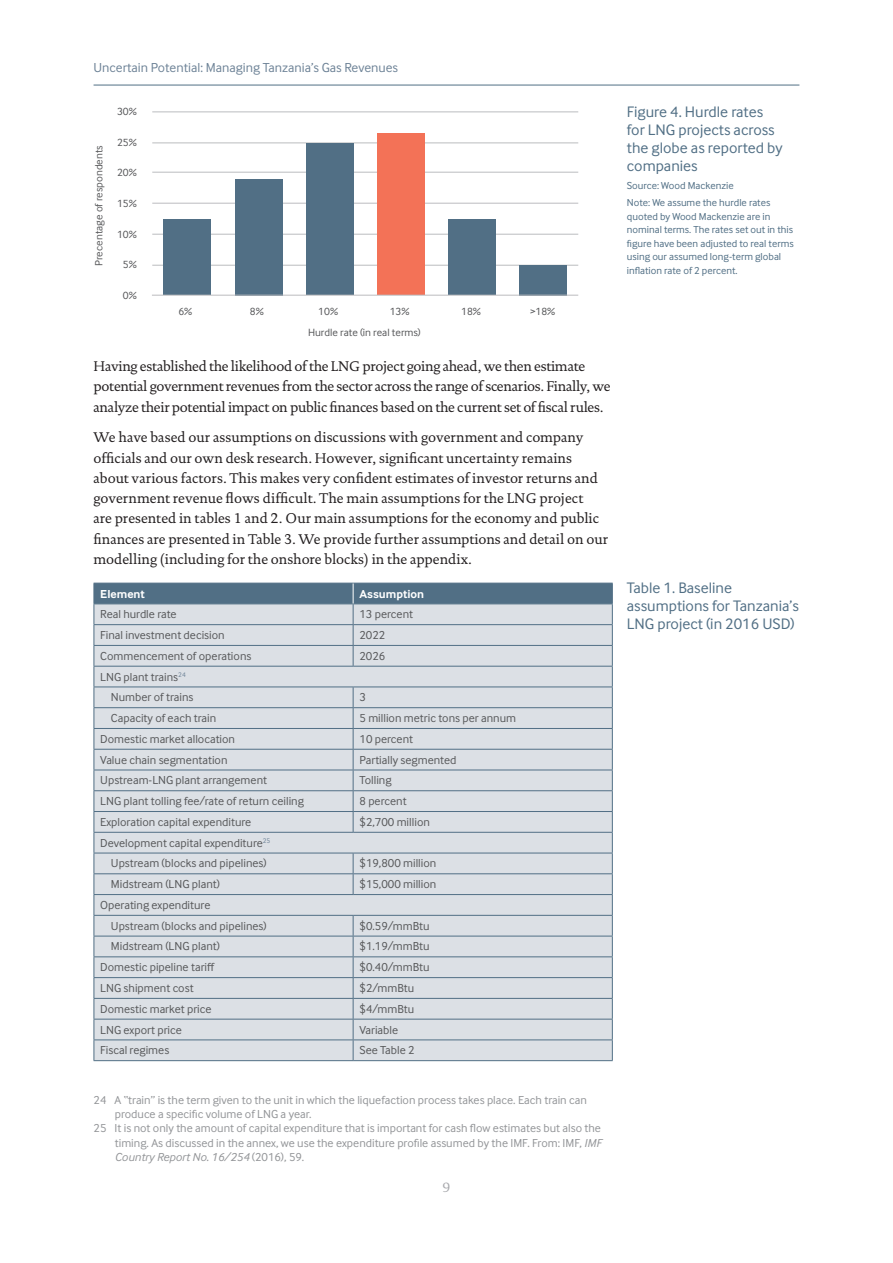
<style>
.page{position:relative;width:893px;height:1263px;background:#fff}
.page>*{position:absolute;margin:0;border:0;box-sizing:border-box;transform-origin:0 0}
.t1{font:15.75px/18px "Inter Face";color:#516f85}
.t2{font:14.25px/20.2px "DTL Documenta T";letter-spacing:-.005em;color:#231f20}
.t3{font:13.5px "Inter Face";color:#6e8397}
.t4{font:13.5px "DTL Documenta T";color:#a8a9ad}
.t5{font:12px/20.7px "Inter Face";color:#57585a}
.t6{font:12px "Inter Face";color:#939598}
.t7{font:italic 12px "Inter Face";color:#939598}
.t8{font:700 12px "Inter Face";color:#fff}
.t9{font:10.8px "Inter Face";color:#57585a}
.t10{font:10.5px/13.5px "Inter Face";color:#516f85}
.s1{font-style:italic}
.s2{font-style:normal}
</style>
<div class="page">
<hr style="left:94px;top:85px;width:705px;height:1px;background:#516f85">
<hr style="left:152px;top:111px;width:426px;height:1px;background:#bcbdc0">
<hr style="left:152px;top:142px;width:426px;height:1px;background:#bcbdc0">
<hr style="left:152px;top:172px;width:426px;height:1px;background:#bcbdc0">
<hr style="left:152px;top:203px;width:426px;height:1px;background:#bcbdc0">
<hr style="left:152px;top:234px;width:426px;height:1px;background:#bcbdc0">
<hr style="left:152px;top:265px;width:426px;height:1px;background:#bcbdc0">
<div style="left:164px;top:219px;width:47px;height:76px;background:#516f85"></div>
<div style="left:235px;top:179px;width:47px;height:116px;background:#516f85"></div>
<div style="left:306px;top:144px;width:47px;height:151px;background:#516f85"></div>
<div style="left:377px;top:134px;width:47px;height:161px;background:#f37257"></div>
<div style="left:448px;top:219px;width:47px;height:76px;background:#516f85"></div>
<div style="left:519px;top:265px;width:47px;height:30px;background:#516f85"></div>
<hr style="left:152px;top:295px;width:426px;height:1px;background:#bcbdc0">
<hr style="left:94px;top:1060px;width:259px;height:1px;background:#516f85">
<hr style="left:353px;top:1060px;width:260px;height:1px;background:#516f85">
<svg style="left:94px;top:583px;width:519px;height:477px;background:#cfd5dc"></svg>
<p class="t3" style="left:94px;top:60px;width:306px">Uncertain Potential: Managing Tanzania’s Gas Revenues</p>
<p class="t9" style="left:93px;top:266px;width:122px;rotate:-90deg">Precentage of respondents</p>
<p class="t9" style="left:117px;top:106px;width:21px">30%</p>
<p class="t9" style="left:117px;top:136px;width:21px">25%</p>
<p class="t9" style="left:117px;top:167px;width:21px">20%</p>
<p class="t9" style="left:117px;top:197px;width:21px">15%</p>
<p class="t9" style="left:117px;top:228px;width:21px">10%</p>
<p class="t9" style="left:123px;top:258px;width:15px">5%</p>
<p class="t9" style="left:123px;top:289px;width:15px">0%</p>
<p class="t9" style="left:178px;top:305px;width:15px">6%</p>
<p class="t9" style="left:250px;top:305px;width:15px">8%</p>
<p class="t9" style="left:318px;top:305px;width:21px">10%</p>
<p class="t9" style="left:390px;top:305px;width:21px">13%</p>
<p class="t9" style="left:461px;top:305px;width:21px">18%</p>
<p class="t9" style="left:530px;top:305px;width:27px">&gt;18%</p>
<p class="t9" style="left:308px;top:327px;width:114px">Hurdle rate (in real terms)</p>
<p class="t2" style="left:94px;top:356px;width:519px">Having established the likelihood of the LNG project going ahead, we then estimate potential government revenues from the sector across the range of scenarios. Finally, we analyze their potential impact on public finances based on the current set of fiscal rules.</p>
<p class="t2" style="left:94px;top:427px;width:516px">We have based our assumptions on discussions with government and company officials and our own desk research. However, significant uncertainty remains about various factors. This makes very confident estimates of investor returns and government revenue flows difficult. The main assumptions for the LNG project<br>are presented in tables 1 and 2. Our main assumptions for the economy and public finances are presented in Table 3. We provide further assumptions and detail on our modelling (including for the onshore blocks) in the appendix.</p>
<p class="t8" style="left:100px;top:586px;width:46px">Element</p>
<p class="t8" style="left:359px;top:586px;width:66px">Assumption</p>
<p class="t5" style="left:100px;top:604px;width:78px">Real hurdle rate</p>
<p class="t5" style="left:359px;top:604px;width:55px">13 percent</p>
<p class="t5" style="left:100px;top:625px;width:126px">Final investment decision</p>
<p class="t5" style="left:359px;top:625px;width:27px">2022</p>
<p class="t5" style="left:100px;top:645px;width:153px">Commencement of operations</p>
<p class="t5" style="left:359px;top:645px;width:27px">2026</p>
<p class="t5" style="left:111px;top:666px;width:84px;text-indent:-11px">LNG plant trains<sup>24<br></sup>Number of trains</p>
<p class="t5" style="left:359px;top:687px;width:8px">3</p>
<p class="t5" style="left:111px;top:708px;width:107px">Capacity of each train</p>
<p class="t5" style="left:359px;top:708px;width:158px">5 million metric tons per annum</p>
<p class="t5" style="left:100px;top:728px;width:136px">Domestic market allocation</p>
<p class="t5" style="left:359px;top:728px;width:55px">10 percent</p>
<p class="t5" style="left:100px;top:749px;width:129px">Value chain segmentation</p>
<p class="t5" style="left:359px;top:749px;width:99px">Partially segmented</p>
<p class="t5" style="left:100px;top:770px;width:168px">Upstream-LNG plant arrangement</p>
<p class="t5" style="left:359px;top:770px;width:34px">Tolling</p>
<p class="t5" style="left:100px;top:791px;width:205px">LNG plant tolling fee/rate of return ceiling</p>
<p class="t5" style="left:359px;top:791px;width:49px">8 percent</p>
<p class="t5" style="left:100px;top:811px;width:153px">Exploration capital expenditure</p>
<p class="t5" style="left:359px;top:811px;width:72px">$2,700 million</p>
<p class="t5" style="left:100px;top:832px;width:172px;text-align:center">Development capital expenditure<sup>25<br></sup>Upstream (blocks and pipelines)</p>
<p class="t5" style="left:359px;top:853px;width:78px">$19,800 million</p>
<p class="t5" style="left:111px;top:874px;width:111px">Midstream (LNG plant)</p>
<p class="t5" style="left:359px;top:874px;width:78px">$15,000 million</p>
<p class="t5" style="left:111px;top:894px;width:157px;text-indent:-11px">Operating expenditure<br>Upstream (blocks and pipelines)</p>
<p class="t5" style="left:359px;top:915px;width:72px">$0.59/mmBtu</p>
<p class="t5" style="left:111px;top:936px;width:111px">Midstream (LNG plant)</p>
<p class="t5" style="left:359px;top:936px;width:72px">$1.19/mmBtu</p>
<p class="t5" style="left:100px;top:957px;width:116px">Domestic pipeline tariff</p>
<p class="t5" style="left:359px;top:957px;width:72px">$0.40/mmBtu</p>
<p class="t5" style="left:100px;top:977px;width:95px">LNG shipment cost</p>
<p class="t5" style="left:359px;top:977px;width:56px">$2/mmBtu</p>
<p class="t5" style="left:100px;top:998px;width:113px">Domestic market price</p>
<p class="t5" style="left:359px;top:998px;width:56px">$4/mmBtu</p>
<p class="t5" style="left:100px;top:1019px;width:83px">LNG export price</p>
<p class="t5" style="left:359px;top:1019px;width:40px">Variable</p>
<p class="t5" style="left:100px;top:1040px;width:70px">Fiscal regimes</p>
<p class="t5" style="left:359px;top:1040px;width:57px">See Table 2</p>
<p class="t6" style="left:94px;top:1093px;width:495px">24 A “train” is the term given to the unit in which the liquefaction process takes place. Each train can</p>
<p class="t6" style="left:115px;top:1107px;width:198px">produce a specific volume of LNG a year.</p>
<p class="t6" style="left:94px;top:1122px;width:509px">25 It is not only the amount of capital expenditure that is important for cash flow estimates but also the</p>
<p class="t6" style="left:115px;top:1136px;width:488px">timing. As discussed in the annex, we use the expenditure profile assumed by the IMF. From: IMF, <span class="s1">IMF</span></p>
<p class="t7" style="left:115px;top:1150px;width:191px">Country Report No. 16/254 <span class="s2">(2016), 59.</span></p>
<p class="t4" style="left:442px;top:1180px;width:10px">9</p>
<p class="t1" style="left:627px;top:102px;width:157px">Figure 4. Hurdle rates for LNG projects across the globe as reported by companies</p>
<p class="t10" style="left:627px;top:176px;width:145px;line-height:17.7px">Source: Wood Mackenzie<br>Note: We assume the hurdle rates</p>
<p class="t10" style="left:627px;top:210px;width:168px">quoted by Wood Mackenzie are in nominal terms. The rates set out in this figure have been adjusted to real terms using our assumed long-term global inflation rate of 2 percent.</p>
<p class="t1" style="left:627px;top:579px;width:174px">Table 1. Baseline assumptions for Tanzania’s<br>LNG project (in 2016 USD)</p>
</div>
